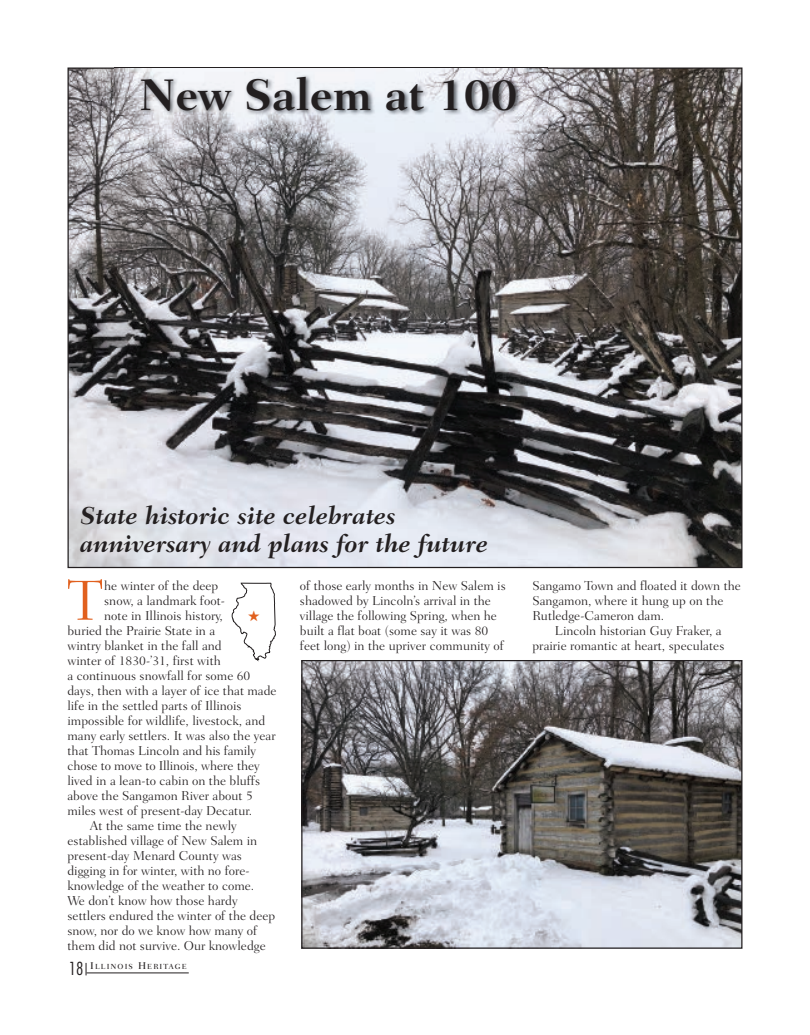
<style>
.page{position:relative;width:810px;height:1035px;background:#fff}
.page>*{position:absolute;margin:0;border:0;box-sizing:border-box;transform-origin:0 0}
.t1{font:300 57.38px "Fairfield LH";color:#e1601e}
.t2{font:700 45px "Fairfield LH";color:#231f20}
.t3{font:italic 700 25px/27.5px "Fairfield LH";color:#231f20}
.t4{font:300 13.12px/15px "Fairfield LH";color:#231f20}
.t5{font:500 7.5px "Fairfield LH";letter-spacing:.145em;color:#231f20}
.s1{font-family:"Futura";font-weight:300;font-stretch:condensed;font-size:17.5px}
.s2{font-size:10px}
</style>
<div class="page">
<img style="left:70px;top:70px;width:670px;height:496px">
<img style="left:115px;top:68px;width:432px;height:85px">
<img style="left:303px;top:662px;width:437px;height:285px">
<div style="left:301px;top:660px;width:441px;height:289px;border:1px solid #231f20"></div>
<hr style="left:87px;top:973px;width:102px;height:1px;background:#231f20">
<svg style="left:86px;top:963px;width:1px;height:12px"></svg>
<svg style="left:231px;top:582px;width:45px;height:80px"></svg>
<h2 class="t2" style="left:139px;top:77px;width:380px">New Salem at 100</h2>
<h3 class="t3" style="left:80px;top:504px;width:410px">State historic site celebrates anniversary and plans for the future</h3>
<h1 class="t1" style="left:68px;top:578px;width:37px">T</h1>
<p class="t4" style="left:104px;top:579px;width:116px">he winter of the deep</p>
<p class="t4" style="left:104px;top:594px;width:122px">snow, a landmark foot-</p>
<p class="t4" style="left:104px;top:609px;width:120px">note in Illinois history,</p>
<p class="t4" style="left:67px;top:624px;width:149px">buried the Prairie State in a</p>
<p class="t4" style="left:67px;top:639px;width:156px">wintry blanket in the fall and</p>
<p class="t4" style="left:67px;top:654px;width:155px">winter of 1830-’31, first with</p>
<p class="t4" style="left:67px;top:669px;width:184px">a continuous snowfall for some 60</p>
<p class="t4" style="left:67px;top:684px;width:211px">days, then with a layer of ice that made</p>
<p class="t4" style="left:67px;top:699px;width:176px">life in the settled parts of Illinois</p>
<p class="t4" style="left:67px;top:714px;width:199px">impossible for wildlife, livestock, and</p>
<p class="t4" style="left:67px;top:729px;width:210px">many early settlers. It was also the year</p>
<p class="t4" style="left:67px;top:744px;width:190px">that Thomas Lincoln and his family</p>
<p class="t4" style="left:67px;top:759px;width:194px">chose to move to Illinois, where they</p>
<p class="t4" style="left:67px;top:774px;width:194px">lived in a lean-to cabin on the bluffs</p>
<p class="t4" style="left:67px;top:789px;width:187px">above the Sangamon River about 5</p>
<p class="t4" style="left:67px;top:804px;width:186px">miles west of present-day Decatur.</p>
<p class="t4" style="left:90px;top:819px;width:148px">At the same time the newly</p>
<p class="t4" style="left:67px;top:834px;width:191px">established village of New Salem in</p>
<p class="t4" style="left:67px;top:849px;width:176px">present-day Menard County was</p>
<p class="t4" style="left:67px;top:864px;width:184px">digging in for winter, with no fore-</p>
<p class="t4" style="left:67px;top:879px;width:188px">knowledge of the weather to come.</p>
<p class="t4" style="left:67px;top:894px;width:172px">We don’t know how those hardy</p>
<p class="t4" style="left:67px;top:909px;width:209px">settlers endured the winter of the deep</p>
<p class="t4" style="left:67px;top:924px;width:191px">snow, nor do we know how many of</p>
<p class="t4" style="left:67px;top:939px;width:200px">them did not survive. Our knowledge</p>
<p class="t5" style="left:69px;top:963px;width:120px"><span class="s1">18</span> <span class="s2">I</span>LLINOIS <span class="s2">H</span>ERITAGE</p>
<p class="t4" style="left:300px;top:579px;width:207px">of those early months in New Salem is shadowed by Lincoln’s arrival in the village the following Spring, when he built a flat boat (some say it was 80 feet long) in the upriver community of</p>
<p class="t4" style="left:532px;top:579px;width:210px">Sangamo Town and floated it down the<br>Sangamon, where it hung up on the<br>Rutledge-Cameron dam.</p>
<p class="t4" style="left:532px;top:624px;width:193px;text-align:right">Lincoln historian Guy Fraker, a prairie romantic at heart, speculates</p>
</div>
